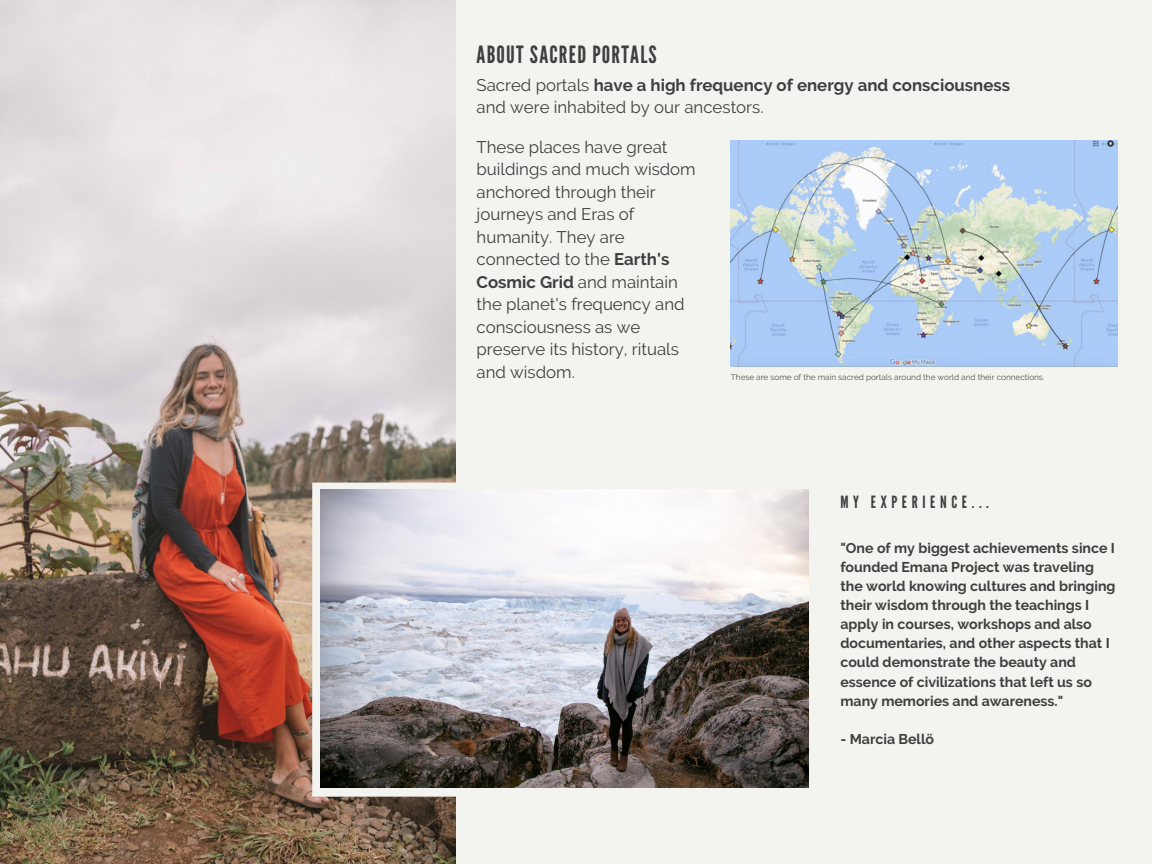
<style>
.page{position:relative;width:1152px;height:864px;background:#f3f4f0}
.page>*{position:absolute;margin:0;border:0;box-sizing:border-box;transform-origin:0 0}
.t1{font:23.7px "League Gothic";letter-spacing:.055em;color:#3f3f3f}
.t2{font:16.8px/22.5px "Raleway";color:#3f3f3f}
.t3{font:16.8px "League Gothic";letter-spacing:.275em;color:#3f3f3f}
.t4{font:700 14.1px/19.2px "Raleway";color:#3f3f3f}
.t5{font:8.1px "Raleway";color:#52543f}
.s1{font-weight:700}
</style>
<div class="page">
<img style="left:0;top:0;width:456px;height:864px">
<img style="left:731px;top:140px;width:387px;height:226px">
<svg style="left:312px;top:483px;width:497px;height:314px"></svg>
<img style="left:321px;top:490px;width:487px;height:298px">
<p class="t1" style="left:477px;top:41px;width:182px">ABOUT SACRED PORTALS</p>
<p class="t2" style="left:477px;top:74px;width:535px">Sacred portals <span class="s1">have a high frequency of energy and consciousness </span>and were inhabited by our ancestors.</p>
<p class="t2" style="left:477px;top:135px;width:221px">These places have great buildings and much wisdom anchored through their journeys and Eras of humanity. They are connected to the <span class="s1">Earth's<br>Cosmic Grid</span> and maintain the planet's frequency and consciousness as we preserve its history, rituals and wisdom.</p>
<p class="t5" style="left:731px;top:372px;width:315px">These are some of the main sacred portals around the world and their connections.</p>
<p class="t3" style="left:840px;top:492px;width:150px">MY EXPERIENCE...</p>
<p class="t4" style="left:840px;top:538px;width:277px">"One of my biggest achievements since I founded Emana Project was traveling the world knowing cultures and bringing their wisdom through the teachings I apply in courses, workshops and also documentaries, and other aspects that I could demonstrate the beauty and essence of civilizations that left us so many memories and awareness."</p>
<p class="t4" style="left:840px;top:729px;width:95px">- Marcia Bellö</p>
</div>
